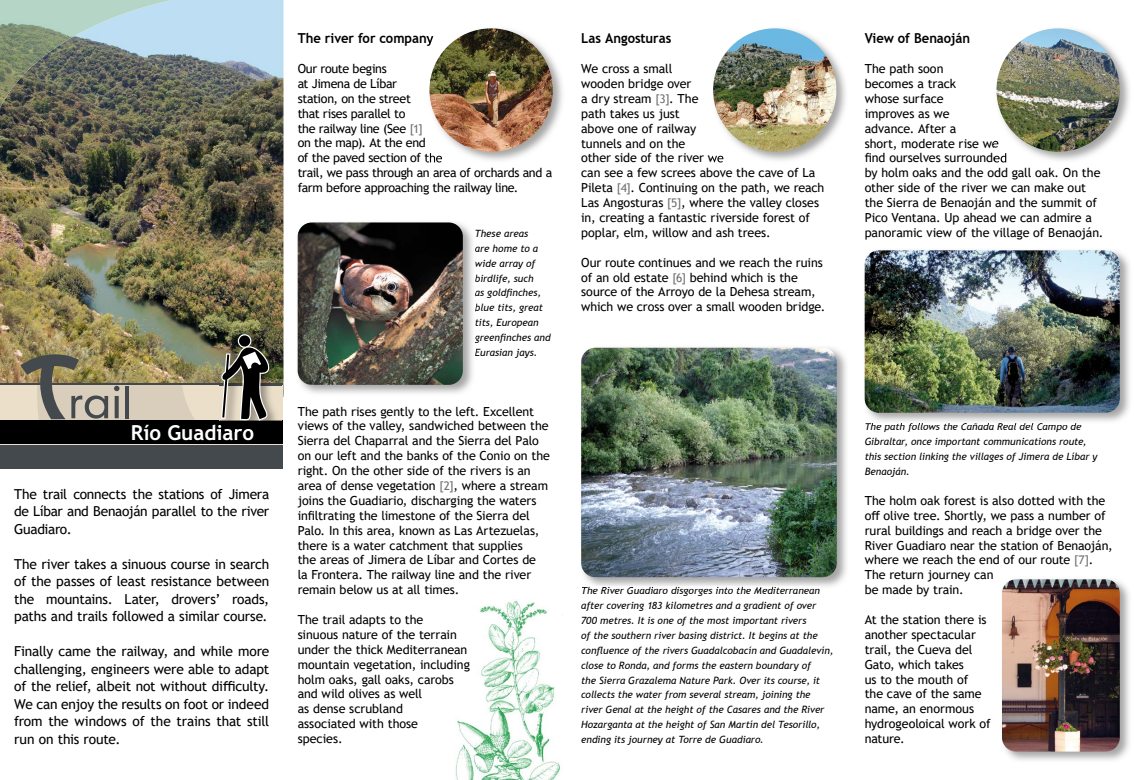
<style>
.page{position:relative;width:1134px;height:780px;background:#fff}
.page>*{position:absolute;margin:0;border:0;box-sizing:border-box;transform-origin:0 0}
.t1{font:700 20.62px "Trebuchet MS";color:#fff}
.t2{font:13.75px/17.5px "Trebuchet MS";letter-spacing:-.015em;color:#000;text-align:justify}
.t3{font:700 13.75px "Trebuchet MS";letter-spacing:-.005em;color:#000;scale:.95 1}
.t4{font:12.5px/14.9px "Trebuchet MS";letter-spacing:-.005em;color:#000}
.t5{font:12.5px/14.9px "Trebuchet MS";letter-spacing:-.025em;color:#000}
.t6{font:italic 10px/14.9px "Trebuchet MS";color:#000}
.s1{font-size:11.88px;color:#707172}
</style>
<div class="page">
<img style="left:0;top:0;width:283px;height:383px">
<img style="left:0;top:0;width:172px;height:108px">
<div style="left:0;top:385px;width:283px;height:83px;background:#ebdfca"></div>
<div style="left:0;top:420px;width:283px;height:24px;background:#000"></div>
<div style="left:0;top:445px;width:283px;height:24px;background:#44494d"></div>
<hr style="left:0;top:383px;width:283px;height:2px;background:#44494d">
<img style="left:20px;top:354px;width:175px;height:66px">
<img style="left:220px;top:332px;width:62px;height:98px">
<img style="left:220px;top:424px;width:22px;height:7px">
<svg style="left:243px;top:429px;width:10px;height:2px"></svg>
<svg style="left:221px;top:334px;width:48px;height:86px;background:#66635a"></svg>
<img style="left:433px;top:28px;width:130px;height:133px">
<svg style="left:428px;top:36px;width:5px;height:10px"></svg>
<img style="left:428px;top:153px;width:14px;height:10px">
<img style="left:429px;top:28px;width:124px;height:124px;border-radius:62px">
<img style="left:455px;top:600px;width:106px;height:180px">
<img style="left:713px;top:28px;width:133px;height:135px">
<svg style="left:711px;top:153px;width:13px;height:9px"></svg>
<img style="left:713px;top:28px;width:123px;height:124px;border-radius:60px">
<img style="left:297px;top:225px;width:178px;height:169px">
<img style="left:298px;top:222px;width:165px;height:163px">
<img style="left:585px;top:347px;width:262px;height:240px">
<img style="left:582px;top:586px;width:238px;height:2px">
<img style="left:581px;top:348px;width:256px;height:229px">
<img style="left:995px;top:28px;width:135px;height:135px">
<svg style="left:995px;top:138px;width:12px;height:24px"></svg>
<img style="left:996px;top:28px;width:124px;height:124px;border-radius:62px">
<img style="left:864px;top:253px;width:266px;height:169px">
<img style="left:865px;top:423px;width:212px;height:1px">
<img style="left:865px;top:250px;width:255px;height:163px">
<img style="left:1006px;top:582px;width:124px;height:179px">
<img style="left:1002px;top:579px;width:118px;height:172px">
<h1 class="t1" style="left:131px;top:419px;width:125px">Río Guadiaro</h1>
<p class="t2" style="left:14px;top:485px;width:257px">The trail connects the stations of Jimera de Líbar and Benaoján parallel to the river Guadiaro.</p>
<p class="t2" style="left:14px;top:555px;width:257px">The river takes a sinuous course in search of the passes of least resistance between the mountains. Later, drovers’ roads, paths and trails followed a similar course.</p>
<p class="t2" style="left:14px;top:642px;width:257px">Finally came the railway, and while more challenging, engineers were able to adapt of the relief, albeit not without difficulty.<br>We can enjoy the results on foot or indeed from the windows of the trains that still run on this route.</p>
<p class="t3" style="left:298px;top:30px;width:144px">The river for company</p>
<p class="t5" style="left:298px;top:61px;width:256px">Our route begins<br>at Jimena de Líbar<br>station, on the street<br>that rises parallel to<br>the railway line (See <span class="s1">[1]<br></span>on the map). At the end<br>of the paved section of the<br>trail, we pass through an area of orchards and a farm before approaching the railway line.</p>
<p class="t6" style="left:475px;top:226px;width:77px">These areas<br>are home to a wide array of birdlife, such<br>as goldfinches, blue tits, great tits, European greenfinches and<br>Eurasian jays.</p>
<p class="t4" style="left:298px;top:403px;width:254px">The path rises gently to the left. Excellent views of the valley, sandwiched between the Sierra del Chaparral and the Sierra del Palo on our left and the banks of the Conio on the right. On the other side of the rivers is an area of dense vegetation <span class="s1">[2]</span>, where a stream joins the Guadiario, discharging the waters infiltrating the limestone of the Sierra del Palo. In this area, known as Las Artezuelas, there is a water catchment that supplies<br>the areas of Jimera de Líbar and Cortes de<br>la Frontera. The railway line and the river remain below us at all times.</p>
<p class="t4" style="left:298px;top:612px;width:174px">The trail adapts to the<br>sinuous nature of the terrain under the thick Mediterranean mountain vegetation, including holm oaks, gall oaks, carobs and wild olives as well<br>as dense scrubland<br>associated with those<br>species.</p>
<p class="t3" style="left:581px;top:30px;width:97px">Las Angosturas</p>
<p class="t4" style="left:581px;top:61px;width:245px">We cross a small<br>wooden bridge over<br>a dry stream <span class="s1">[3]</span>. The<br>path takes us just<br>above one of railway<br>tunnels and on the<br>other side of the river we<br>can see a few screes above the cave of La<br>Pileta <span class="s1">[4]</span>. Continuing on the path, we reach<br>Las Angosturas <span class="s1">[5]</span>, where the valley closes in, creating a fantastic riverside forest of poplar, elm, willow and ash trees.</p>
<p class="t4" style="left:581px;top:255px;width:246px">Our route continues and we reach the ruins of an old estate <span class="s1">[6]</span> behind which is the source of the Arroyo de la Dehesa stream, which we cross over a small wooden bridge.</p>
<p class="t6" style="left:581px;top:583px;width:254px">The River Guadiaro disgorges into the Mediterranean after covering 183 kilometres and a gradient of over 700 metres. It is one of the most important rivers<br>of the southern river basing district. It begins at the confluence of the rivers Guadalcobacín and Guadalevín, close to Ronda, and forms the eastern boundary of<br>the Sierra Grazalema Nature Park. Over its course, it collects the water from several stream, joining the river Genal at the height of the Casares and the River Hozarganta at the height of San Martín del Tesorillo, ending its journey at Torre de Guadiaro.</p>
<p class="t3" style="left:865px;top:30px;width:112px">View of Benaoján</p>
<p class="t4" style="left:865px;top:61px;width:240px">The path soon<br>becomes a track<br>whose surface<br>improves as we<br>advance. After a<br>short, moderate rise we<br>find ourselves surrounded<br>by holm oaks and the odd gall oak. On the other side of the river we can make out the Sierra de Benaoján and the summit of<br>Pico Ventana. Up ahead we can admire a panoramic view of the village of Benaoján.</p>
<p class="t6" style="left:865px;top:419px;width:234px">The path follows the Cañada Real del Campo de Gibraltar, once important communications route, this section linking the villages of Jimera de Líbar y Benaoján.</p>
<p class="t4" style="left:865px;top:493px;width:250px">The holm oak forest is also dotted with the off olive tree. Shortly, we pass a number of rural buildings and reach a bridge over the River Guadiaro near the station of Benaoján, where we reach the end of our route <span class="s1">[7]</span>.<br>The return journey can<br>be made by train.</p>
<p class="t4" style="left:865px;top:612px;width:128px">At the station there is another spectacular trail, the Cueva del<br>Gato, which takes<br>us to the mouth of<br>the cave of the same name, an enormous hydrogeoloical work of nature.</p>
</div>
